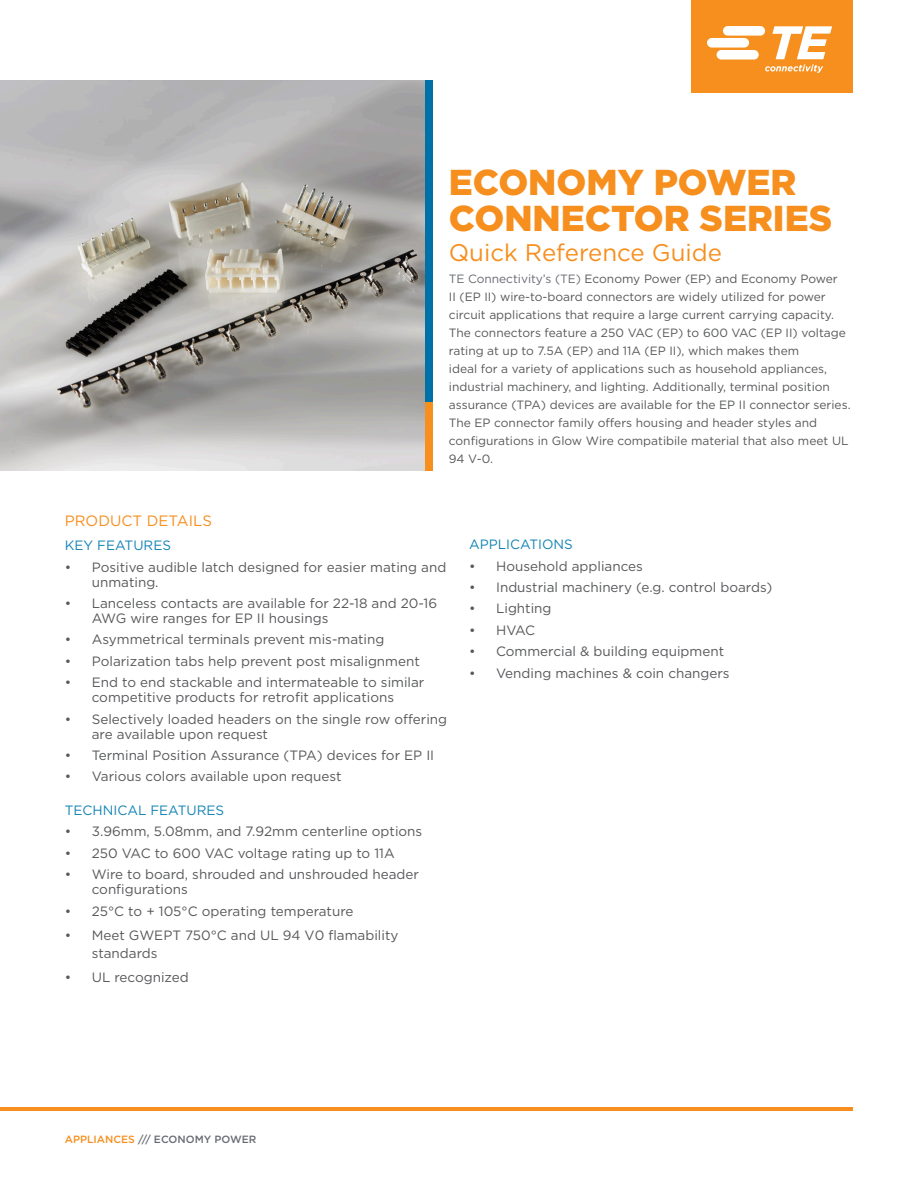
<style>
.page{position:relative;width:918px;height:1188px;background:#fff}
.page>*{position:absolute;margin:0;border:0;box-sizing:border-box;transform-origin:0 0}
.t1{font:900 36px/36px "Gotham";color:#f68f1e}
.t2{font:24px "Gotham";color:#f68f1e}
.t3{font:15px "Gotham";color:#f68f1e}
.t4{font:13.5px/15px "Gotham";color:#57585a}
.t5{font:13.5px "Gotham";color:#1384b4}
.t6{font:12px/18px "Gotham";color:#57585a}
.t7{font:500 10.5px "Gotham";color:#696b73}
.s1{color:#696b73}
.s2{color:#f68f1e}
</style>
<div class="page">
<img style="left:0;top:81px;width:426px;height:390px">
<hr style="left:0;top:1107px;width:853px;height:4px;background:#f68f1e">
<div style="left:691px;top:0;width:162px;height:93px;background:#f68f1e"></div>
<svg style="left:707px;top:26px;width:125px;height:47px"></svg>
<div style="left:426px;top:81px;width:7px;height:322px;background:#0071a7"></div>
<div style="left:426px;top:402px;width:7px;height:69px;background:#f68f1e"></div>
<h1 class="t1" style="left:449px;top:164px;width:385px">ECONOMY POWER<br>CONNECTOR SERIES</h1>
<h2 class="t2" style="left:449px;top:237px;width:275px">Quick Reference Guide</h2>
<p class="t6" style="left:449px;top:270px;width:403px"><span class="s1">TE Connectivity’s (TE)</span> Economy Power (EP) and Economy Power<br>II (EP II) wire-to-board connectors are widely utilized for power circuit applications that require a large current carrying capacity.<br>The connectors feature a 250 VAC (EP) to 600 VAC (EP II) voltage rating at up to 7.5A (EP) and 11A (EP II), which makes them<br>ideal for a variety of applications such as household appliances, industrial machinery, and lighting. Additionally, terminal position assurance (TPA) devices are available for the EP II connector series.<br>The EP connector family offers housing and header styles and configurations in Glow Wire compatibile material that also meet UL 94 V-0.</p>
<p class="t3" style="left:65px;top:511px;width:149px">PRODUCT DETAILS</p>
<p class="t5" style="left:65px;top:537px;width:108px">KEY FEATURES</p>
<p class="t4" style="left:92px;top:559px;width:356px;text-indent:-27px">• Positive audible latch designed for easier mating and unmating.</p>
<p class="t4" style="left:92px;top:595px;width:347px;text-indent:-27px">• Lanceless contacts are available for 22-18 and 20-16<br>AWG wire ranges for EP II housings</p>
<p class="t4" style="left:65px;top:632px;width:321px">• Asymmetrical terminals prevent mis-mating</p>
<p class="t4" style="left:65px;top:653px;width:357px">• Polarization tabs help prevent post misalignment</p>
<p class="t4" style="left:65px;top:675px;width:361px;text-align:center">• End to end stackable and intermateable to similar competitive products for retrofit applications</p>
<p class="t4" style="left:92px;top:711px;width:357px;text-indent:-27px">• Selectively loaded headers on the single row offering are available upon request</p>
<p class="t4" style="left:65px;top:747px;width:371px">• Terminal Position Assurance (TPA) devices for EP II</p>
<p class="t4" style="left:65px;top:769px;width:278px">• Various colors available upon request</p>
<p class="t5" style="left:65px;top:802px;width:161px">TECHNICAL FEATURES</p>
<p class="t4" style="left:65px;top:824px;width:359px">• 3.96mm, 5.08mm, and 7.92mm centerline options</p>
<p class="t4" style="left:65px;top:845px;width:331px">• 250 VAC to 600 VAC voltage rating up to 11A</p>
<p class="t4" style="left:92px;top:867px;width:329px;text-indent:-27px">• Wire to board, shrouded and unshrouded header configurations</p>
<p class="t4" style="left:65px;top:903px;width:290px">• 25°C to + 105°C operating temperature</p>
<p class="t4" style="left:92px;top:926px;width:308px;line-height:18px;text-indent:-27px">• Meet GWEPT 750°C and UL 94 V0 flamability standards</p>
<p class="t4" style="left:65px;top:970px;width:126px">• UL recognized</p>
<p class="t5" style="left:469px;top:536px;width:105px">APPLICATIONS</p>
<p class="t4" style="left:469px;top:558px;width:175px">• Household appliances</p>
<p class="t4" style="left:469px;top:580px;width:305px">• Industrial machinery (e.g. control boards)</p>
<p class="t4" style="left:469px;top:601px;width:84px">• Lighting</p>
<p class="t4" style="left:469px;top:622px;width:68px">• HVAC</p>
<p class="t4" style="left:469px;top:644px;width:257px">• Commercial &amp; building equipment</p>
<p class="t4" style="left:469px;top:665px;width:262px">• Vending machines &amp; coin changers</p>
<p class="t7" style="left:65px;top:1132px;width:193px"><span class="s2">APPLIANCES</span> /// ECONOMY POWER</p>
</div>
